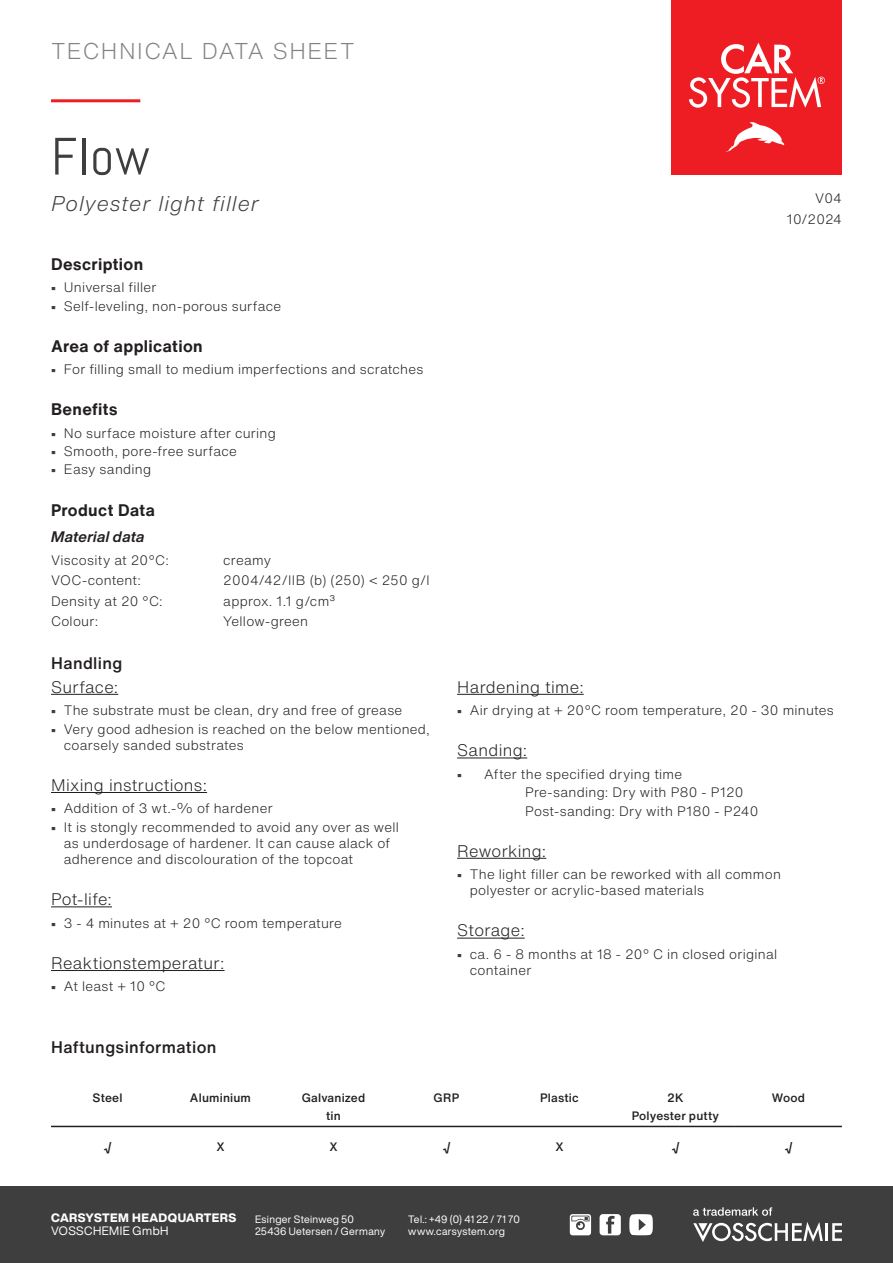
<style>
.page{position:relative;width:893px;height:1263px;background:#fff}
.page>*{position:absolute;margin:0;border:0;box-sizing:border-box;transform-origin:0 0}
.t1{font:52.5px "Abel";color:#3e3e3f}
.t2{font:300 22.5px "Helvetica Now Text";letter-spacing:.065em;color:#808285}
.t3{font:italic 300 21px "Helvetica Now Text";letter-spacing:.045em;color:#3e3e3f}
.t4{font:300 16.5px "Helvetica Now Text";letter-spacing:.02em;color:#231f20}
.t5{font:700 16.5px "Helvetica Now Text";letter-spacing:.02em;color:#231f20}
.t6{font:500 16.5px "Helvetica Now Text";letter-spacing:.02em;color:#231f20}
.t7{font:italic 700 15px "Helvetica Now Display";letter-spacing:.025em;color:#231f20}
.t8{font:300 13.5px/18.3px "Helvetica Now Text";letter-spacing:.02em;color:#231f20}
.t9{font:500 12px/18px "Helvetica Now Text";letter-spacing:.015em;color:#231f20;text-align:center}
.t10{font:800 12px "Helvetica Now Display";letter-spacing:.03em;color:#fff}
.t11{font:12px "Helvetica Now Display";letter-spacing:.04em;color:#fff}
.t12{font:700 12px "Helvetica Now Text";color:#3e3e3f}
.t13{font:10.5px/12px "Helvetica Now Display";letter-spacing:.03em;color:#fff}
.s1{font-weight:700;font-size:12px;color:#3e3e3f}
</style>
<div class="page">
<div style="left:0;top:1186px;width:893px;height:77px;background:#3e3e3f"></div>
<svg style="left:629px;top:1214px;width:24px;height:21px"></svg>
<svg style="left:600px;top:1214px;width:21px;height:21px"></svg>
<svg style="left:570px;top:1214px;width:21px;height:21px"></svg>
<div style="left:672px;top:0;width:170px;height:174px;background:#ee1d23"></div>
<svg style="left:689px;top:43px;width:136px;height:65px"></svg>
<svg style="left:726px;top:122px;width:58px;height:30px"></svg>
<hr style="left:825px;top:1223px;width:3px;height:18px;background:#fff">
<svg style="left:832px;top:1223px;width:10px;height:18px"></svg>
<svg style="left:693px;top:1222px;width:130px;height:20px"></svg>
<svg style="left:693px;top:1207px;width:79px;height:9px"></svg>
<hr style="left:51px;top:99px;width:89px;height:3px;background:#ee1d23">
<hr style="left:51px;top:694px;width:67px;height:1px;background:#231f20">
<hr style="left:51px;top:792px;width:156px;height:1px;background:#231f20">
<hr style="left:51px;top:906px;width:61px;height:1px;background:#231f20">
<hr style="left:51px;top:970px;width:174px;height:1px;background:#231f20">
<hr style="left:457px;top:694px;width:127px;height:1px;background:#231f20">
<hr style="left:457px;top:757px;width:70px;height:1px;background:#231f20">
<hr style="left:457px;top:858px;width:89px;height:1px;background:#231f20">
<hr style="left:457px;top:938px;width:68px;height:1px;background:#231f20">
<hr style="left:51px;top:1126px;width:113px;height:1px;background:#231f20">
<hr style="left:164px;top:1126px;width:113px;height:1px;background:#231f20">
<hr style="left:277px;top:1126px;width:113px;height:1px;background:#231f20">
<hr style="left:390px;top:1126px;width:113px;height:1px;background:#231f20">
<hr style="left:503px;top:1126px;width:113px;height:1px;background:#231f20">
<hr style="left:616px;top:1126px;width:119px;height:1px;background:#231f20">
<hr style="left:735px;top:1126px;width:107px;height:1px;background:#231f20">
<h2 class="t2" style="left:51px;top:34px;width:305px">TECHNICAL DATA SHEET</h2>
<h1 class="t1" style="left:51px;top:123px;width:100px">Flow</h1>
<h3 class="t3" style="left:51px;top:188px;width:210px">Polyester light filler</h3>
<p class="t5" style="left:51px;top:251px;width:94px">Description</p>
<p class="t8" style="left:51px;top:278px;width:232px"><span class="s1">∙</span> Universal filler<br><span class="s1">∙</span> Self-leveling, non-porous surface</p>
<p class="t5" style="left:51px;top:333px;width:153px">Area of application</p>
<p class="t8" style="left:51px;top:360px;width:374px"><span class="s1">∙</span> For filling small to medium imperfections and scratches</p>
<p class="t5" style="left:51px;top:397px;width:68px">Benefits</p>
<p class="t8" style="left:51px;top:423px;width:226px"><span class="s1">∙</span> No surface moisture after curing <span class="s1">∙</span> Smooth, pore-free surface<br><span class="s1">∙</span> Easy sanding</p>
<p class="t5" style="left:51px;top:497px;width:105px">Product Data</p>
<p class="t7" style="left:51px;top:526px;width:95px">Material data</p>
<p class="t8" style="left:51px;top:550px;width:119px">Viscosity at 20°C:</p>
<p class="t8" style="left:223px;top:550px;width:49px">creamy</p>
<p class="t8" style="left:51px;top:571px;width:92px">VOC-content:</p>
<p class="t8" style="left:223px;top:571px;width:208px">2004/42/IIB (b) (250) &lt; 250 g/l</p>
<p class="t8" style="left:51px;top:591px;width:113px">Density at 20 °C:</p>
<p class="t8" style="left:223px;top:591px;width:114px">approx. 1.1 g/cm³</p>
<p class="t8" style="left:51px;top:611px;width:49px">Colour:</p>
<p class="t8" style="left:223px;top:611px;width:86px">Yellow-green</p>
<p class="t6" style="left:51px;top:651px;width:73px">Handling</p>
<p class="t4" style="left:51px;top:674px;width:69px">Surface:</p>
<p class="t8" style="left:51px;top:701px;width:380px"><span class="s1">∙</span> The substrate must be clean, dry and free of grease<br><span class="s1">∙</span> Very good adhesion is reached on the below mentioned,</p>
<p class="t8" style="left:64px;top:735px;width:182px">coarsely sanded substrates</p>
<p class="t4" style="left:51px;top:773px;width:158px">Mixing instructions:</p>
<p class="t8" style="left:51px;top:799px;width:349px"><span class="s1">∙</span> Addition of 3 wt.-% of hardener<br><span class="s1">∙</span> It is stongly recommended to avoid any over as well</p>
<p class="t8" style="left:64px;top:834px;width:328px;line-height:16.2px">as underdosage of hardener. It can cause alack of adherence and discolouration of the topcoat</p>
<p class="t4" style="left:51px;top:887px;width:62px">Pot-life:</p>
<p class="t8" style="left:51px;top:913px;width:292px"><span class="s1">∙</span> 3 - 4 minutes at + 20 °C room temperature</p>
<p class="t4" style="left:51px;top:951px;width:175px">Reaktionstemperatur:</p>
<p class="t8" style="left:51px;top:977px;width:116px"><span class="s1">∙</span> At least + 10 °C</p>
<p class="t8" style="left:787px;top:188px;width:57px;line-height:20.4px;text-align:right">V04<br>10/2024</p>
<p class="t4" style="left:457px;top:674px;width:128px">Hardening time:</p>
<p class="t8" style="left:457px;top:701px;width:378px"><span class="s1">∙</span> Air drying at + 20°C room temperature, 20 - 30 minutes</p>
<p class="t4" style="left:457px;top:738px;width:72px">Sanding:</p>
<p class="t12" style="left:457px;top:765px;width:6px">∙</p>
<p class="t8" style="left:525px;top:764px;width:235px;text-indent:-41px">After the specified drying time<br>Pre-sanding: Dry with P80 - P120<br>Post-sanding: Dry with P180 - P240</p>
<p class="t4" style="left:457px;top:838px;width:91px">Reworking:</p>
<p class="t8" style="left:470px;top:866px;width:313px;line-height:16.2px;text-indent:-13px"><span class="s1">∙</span> The light filler can be reworked with all common polyester or acrylic-based materials</p>
<p class="t4" style="left:457px;top:918px;width:69px">Storage:</p>
<p class="t8" style="left:470px;top:946px;width:309px;line-height:16.2px;text-indent:-13px"><span class="s1">∙</span> ca. 6 - 8 months at 18 - 20° C in closed original container</p>
<p class="t6" style="left:51px;top:1035px;width:167px">Haftungsinformation</p>
<p class="t9" style="left:93px;top:1089px;width:31px">Steel</p>
<p class="t9" style="left:190px;top:1089px;width:63px">Aluminium</p>
<p class="t9" style="left:302px;top:1089px;width:65px">Galvanized tin</p>
<p class="t9" style="left:434px;top:1089px;width:27px">GRP</p>
<p class="t9" style="left:540px;top:1089px;width:40px">Plastic</p>
<p class="t9" style="left:632px;top:1089px;width:89px">2K<br>Polyester putty</p>
<p class="t9" style="left:772px;top:1089px;width:35px">Wood</p>
<p class="t9" style="left:104px;top:1137px;width:9px">√</p>
<p class="t9" style="left:216px;top:1137px;width:10px">X</p>
<p class="t9" style="left:329px;top:1137px;width:10px">X</p>
<p class="t9" style="left:443px;top:1137px;width:9px">√</p>
<p class="t9" style="left:555px;top:1137px;width:10px">X</p>
<p class="t9" style="left:671px;top:1137px;width:9px">√</p>
<p class="t9" style="left:784px;top:1137px;width:9px">√</p>
<p class="t10" style="left:51px;top:1209px;width:187px">CARSYSTEM HEADQUARTERS</p>
<p class="t11" style="left:51px;top:1223px;width:119px">VOSSCHEMIE GmbH</p>
<p class="t13" style="left:255px;top:1213px;width:131px">Esinger Steinweg 50<br>25436 Uetersen / Germany</p>
<p class="t13" style="left:408px;top:1213px;width:113px">Tel.: +49 (0) 41 22 / 71 70 www.carsystem.org</p>
</div>
